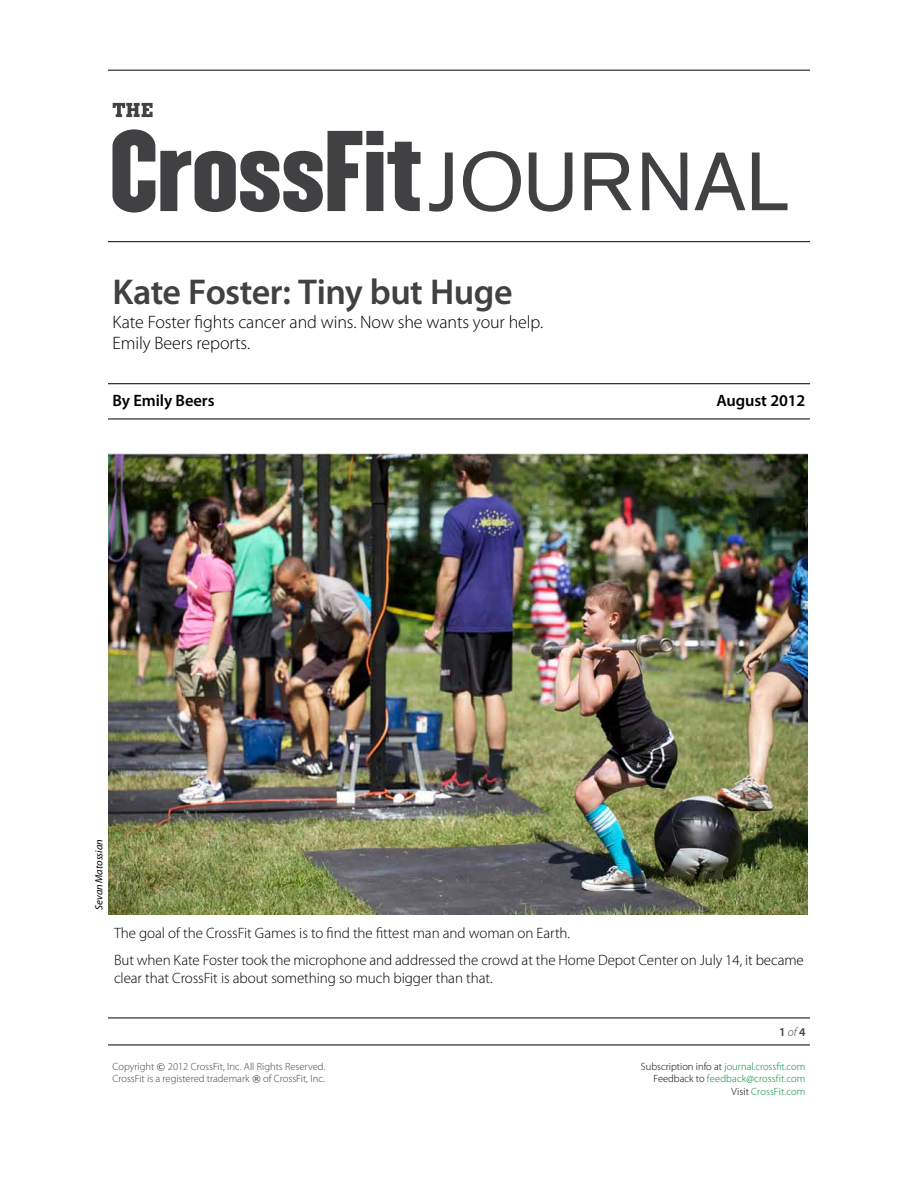
<style>
.page{position:relative;width:918px;height:1188px;background:#fff}
.page>*{position:absolute;margin:0;border:0;box-sizing:border-box;transform-origin:0 0}
.t1{font:600 36px "Myriad Pro";letter-spacing:-.015em;color:#414042}
.t2{font:300 18px/21px "Myriad Pro";letter-spacing:-.005em;color:#000}
.t3{font:600 16.5px "Myriad Pro";letter-spacing:-.005em;color:#000}
.t4{font:300 15px/27px "Myriad Pro";letter-spacing:-.005em;color:#000}
.t5{font:600 12px "Myriad Pro";color:#414042}
.t6{font:300 10.5px/12.6px "Myriad Pro";color:#414042}
.t7{font:300 10.5px/12.6px "Myriad Pro";color:#00853f;text-align:right}
.t8{font:italic 10.5px "Myriad Pro";letter-spacing:-.005em;color:#000}
.s1{font-weight:300;font-style:italic}
.s2{font-family:"Verdana";font-weight:400;font-size:9px}
.s3{color:#000}
</style>
<div class="page">
<hr style="left:108px;top:1018px;width:702px;height:1px;background:#000">
<hr style="left:108px;top:1045px;width:702px;height:1px;background:#000">
<svg style="left:112px;top:129px;width:309px;height:84px"></svg>
<svg style="left:113px;top:103px;width:40px;height:14px"></svg>
<svg style="left:429px;top:153px;width:24px;height:59px"></svg>
<svg style="left:463px;top:151px;width:58px;height:61px"></svg>
<svg style="left:529px;top:153px;width:43px;height:59px"></svg>
<svg style="left:584px;top:153px;width:48px;height:57px"></svg>
<svg style="left:642px;top:153px;width:45px;height:57px"></svg>
<svg style="left:695px;top:153px;width:50px;height:57px"></svg>
<svg style="left:752px;top:153px;width:36px;height:57px"></svg>
<hr style="left:108px;top:383px;width:702px;height:1px;background:#000">
<hr style="left:108px;top:419px;width:702px;height:1px;background:#000">
<hr style="left:108px;top:241px;width:702px;height:1px;background:#000">
<hr style="left:108px;top:70px;width:702px;height:1px;background:#000">
<img style="left:108px;top:453px;width:700px;height:461px">
<h1 class="t1" style="left:112px;top:272px;width:402px">Kate Foster: Tiny but Huge</h1>
<p class="t2" style="left:112px;top:312px;width:432px">Kate Foster fights cancer and wins. Now she wants your help.<br>Emily Beers reports.</p>
<p class="t3" style="left:112px;top:392px;width:104px">By Emily Beers</p>
<p class="t3" style="left:716px;top:392px;width:91px">August 2012</p>
<p class="t8" style="left:93px;top:910px;width:72px;rotate:-90deg">Sevan Matossian</p>
<p class="t4" style="left:114px;top:919px;width:691px">The goal of the CrossFit Games is to find the fittest man and woman on Earth.<br>But when Kate Foster took the microphone and addressed the crowd at the Home Depot Center on July 14, it became</p>
<p class="t4" style="left:114px;top:964px;width:380px">clear that CrossFit is about something so much bigger than that.</p>
<p class="t5" style="left:779px;top:1025px;width:28px">1 <span class="s1">of</span> 4</p>
<p class="t6" style="left:112px;top:1060px;width:214px">Copyright <span class="s2">©</span> 2012 CrossFit, Inc. All Rights Reserved.<br>CrossFit is a registered trademark <span class="s2">®</span> of CrossFit, Inc.</p>
<p class="t7" style="left:641px;top:1060px;width:166px"><span class="s3">Subscription info at</span> journal.crossfit.com<br><span class="s3">Feedback to</span> feedback@crossfit.com<br><span class="s3">Visit</span> CrossFit.com</p>
</div>
